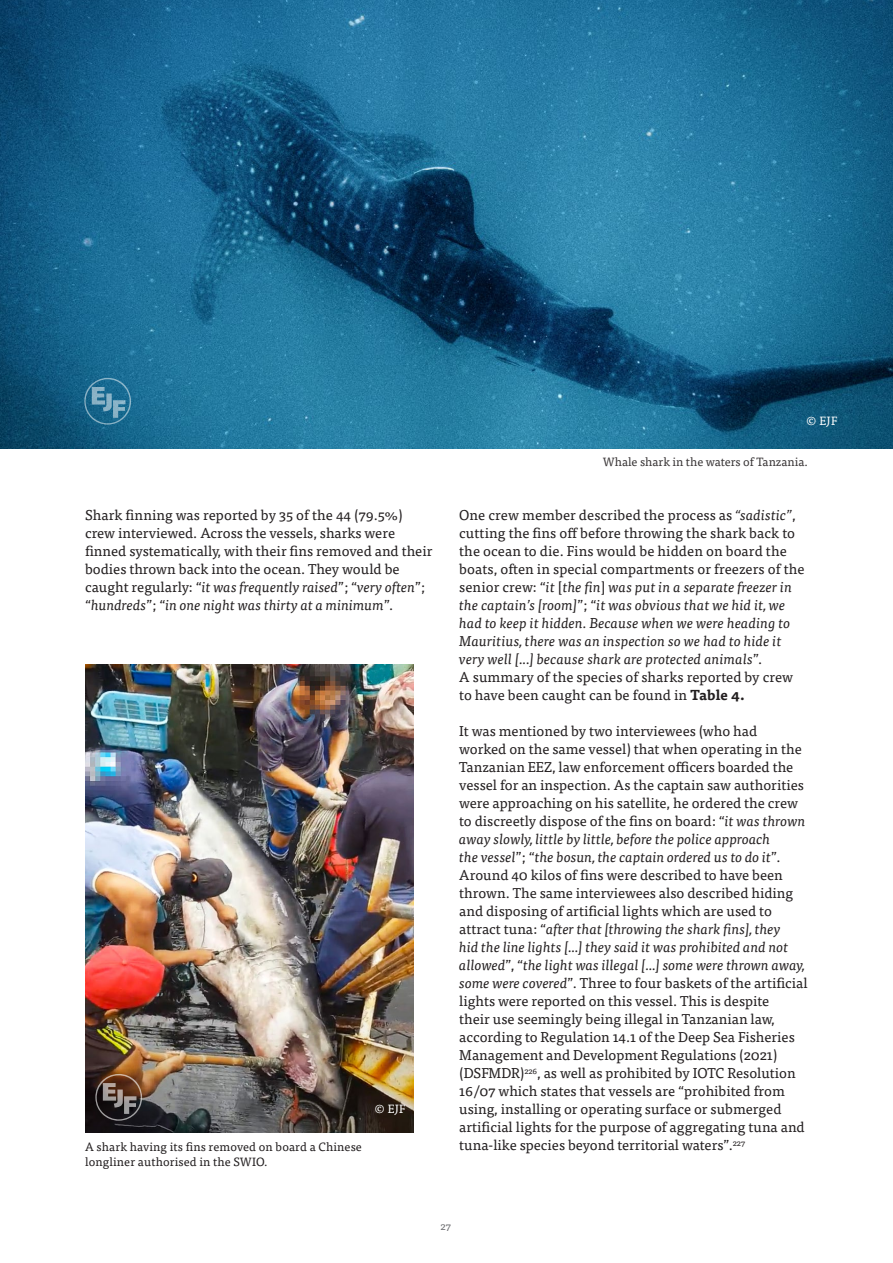
<style>
.page{position:relative;width:893px;height:1263px;background:#fff}
.page>*{position:absolute;margin:0;border:0;box-sizing:border-box;transform-origin:0 0}
.t1{font:14.25px/18px "Tisa Pro";color:#231f20}
.t2{font:12px/15px "Tisa Pro";letter-spacing:.01em;color:#231f20}
.t3{font:12px "Tisa Pro";letter-spacing:.025em;color:#fff}
.t4{font:10.5px "Tisa Pro";color:#6c6d70}
.s1{font-style:italic}
.s2{font-weight:700}
</style>
<div class="page">
<img style="left:85px;top:664px;width:328px;height:468px">
<img style="left:0;top:0;width:893px;height:448px">
<svg style="left:84px;top:378px;width:47px;height:47px;background:#367b9d"></svg>
<svg style="left:95px;top:1074px;width:47px;height:47px;background:#55433b"></svg>
<p class="t3" style="left:807px;top:412px;width:32px">© EJF</p>
<p class="t2" style="left:603px;top:454px;width:207px">Whale shark in the waters of Tanzania.</p>
<p class="t1" style="left:85px;top:505px;width:349px">Shark finning was reported by 35 of the 44 (79.5%) crew interviewed. Across the vessels, sharks were finned systematically, with their fins removed and their bodies thrown back into the ocean. They would be caught regularly: “<span class="s1">it was frequently raised</span>”; “<span class="s1">very often</span>”; “<span class="s1">hundreds</span>”; “<span class="s1">in one night was thirty at a minimum</span>”.</p>
<p class="t1" style="left:459px;top:505px;width:347px">One crew member described the process as <span class="s1">“sadistic”</span>, cutting the fins off before throwing the shark back to the ocean to die. Fins would be hidden on board the boats, often in special compartments or freezers of the senior crew: “<span class="s1">it</span> [<span class="s1">the fin</span>] <span class="s1">was put in a separate freezer in the captain’s [room]</span>”; “<span class="s1">it was obvious that we hid it, we had to keep it hidden. Because when we were heading to Mauritius, there was an inspection so we had to hide it very well [...] because shark are protected animals</span>”.<br>A summary of the species of sharks reported by crew to have been caught can be found in <span class="s2">Table 4.</span></p>
<p class="t1" style="left:459px;top:721px;width:350px">It was mentioned by two interviewees (who had worked on the same vessel) that when operating in the Tanzanian EEZ, law enforcement officers boarded the vessel for an inspection. As the captain saw authorities were approaching on his satellite, he ordered the crew to discreetly dispose of the fins on board: “<span class="s1">it was thrown away slowly, little by little, before the police approach<br>the vessel</span>”; “<span class="s1">the bosun, the captain ordered us to do it</span>”.<br>Around 40 kilos of fins were described to have been thrown. The same interviewees also described hiding and disposing of artificial lights which are used to attract tuna: “<span class="s1">after that [throwing the shark fins], they<br>hid the line lights [...] they said it was prohibited and not allowed</span>”, “<span class="s1">the light was illegal [...] some were thrown away, some were covered</span>”. Three to four baskets of the artificial lights were reported on this vessel. This is despite<br>their use seemingly being illegal in Tanzanian law, according to Regulation 14.1 of the Deep Sea Fisheries Management and Development Regulations (2021) (DSFMDR)<sup>226</sup>, as well as prohibited by IOTC Resolution 16/07 which states that vessels are “prohibited from using, installing or operating surface or submerged artificial lights for the purpose of aggregating tuna and tuna-like species beyond territorial waters”.<sup>227</sup></p>
<p class="t3" style="left:375px;top:1100px;width:32px">© EJF</p>
<p class="t2" style="left:85px;top:1138px;width:278px">A shark having its fins removed on board a Chinese longliner authorised in the SWIO.</p>
<p class="t4" style="left:440px;top:1218px;width:12px">27</p>
</div>
